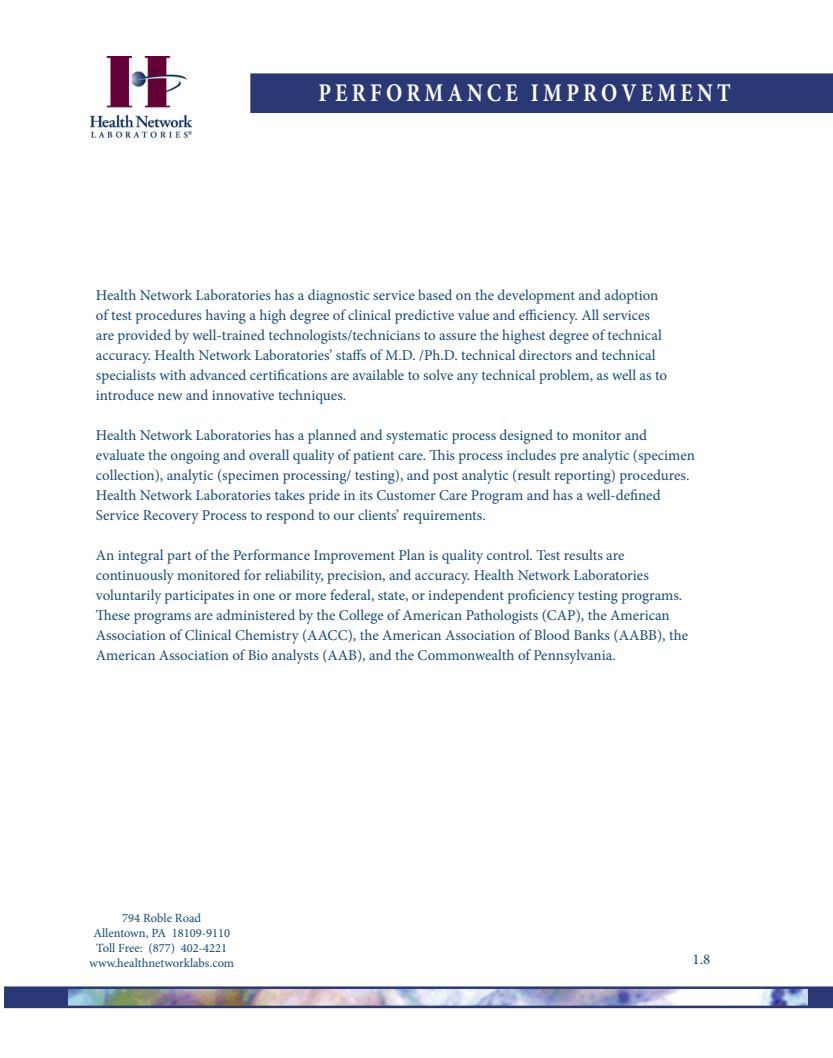
<style>
.page{position:relative;width:833px;height:1058px;background:#fff}
.page>*{position:absolute;margin:0;border:0;box-sizing:border-box;transform-origin:0 0}
.t1{font:700 25.5px "Minion Pro";letter-spacing:.2em;color:#fff;scale:.83 1}
.t2{font:15px/20px "Minion Pro";letter-spacing:-.005em;color:#144a7c}
.t3{font:12.5px "Minion Pro";color:#144a7c}
</style>
<div class="page">
<img style="left:90px;top:56px;width:102px;height:83px">
<div style="left:250px;top:73px;width:582px;height:40px;background:#2a3875;border:1px solid #2a3875"></div>
<img style="left:4px;top:986px;width:828px;height:22px">
<p class="t1" style="left:318px;top:75px;width:498px">PERFORMANCE IMPROVEMENT</p>
<p class="t2" style="left:96px;top:285px;width:572px">Health Network Laboratories has a diagnostic service based on the development and adoption of test procedures having a high degree of clinical predictive value and efficiency. All services are provided by well-trained technologists/technicians to assure the highest degree of technical accuracy. Health Network Laboratories’ staffs of M.D. /Ph.D. technical directors and technical specialists with advanced certifications are available to solve any technical problem, as well as to introduce new and innovative techniques.</p>
<p class="t2" style="left:96px;top:425px;width:600px">Health Network Laboratories has a planned and systematic process designed to monitor and evaluate the ongoing and overall quality of patient care. This process includes pre analytic (specimen collection), analytic (specimen processing/ testing), and post analytic (result reporting) procedures.<br>Health Network Laboratories takes pride in its Customer Care Program and has a well-defined Service Recovery Process to respond to our clients’ requirements.</p>
<p class="t2" style="left:96px;top:545px;width:593px">An integral part of the Performance Improvement Plan is quality control. Test results are continuously monitored for reliability, precision, and accuracy. Health Network Laboratories voluntarily participates in one or more federal, state, or independent proficiency testing programs.<br>These programs are administered by the College of American Pathologists (CAP), the American Association of Clinical Chemistry (AACC), the American Association of Blood Banks (AABB), the American Association of Bio analysts (AAB), and the Commonwealth of Pennsylvania.</p>
<p class="t3" style="left:122px;top:909px;width:80px">794 Roble Road</p>
<p class="t3" style="left:93px;top:924px;width:138px">Allentown, PA 18109-9110</p>
<p class="t3" style="left:96px;top:939px;width:132px">Toll Free: (877) 402-4221</p>
<p class="t3" style="left:89px;top:954px;width:146px">www.healthnetworklabs.com</p>
<p class="t2" style="left:692px;top:949px;width:19px">1.8</p>
</div>
